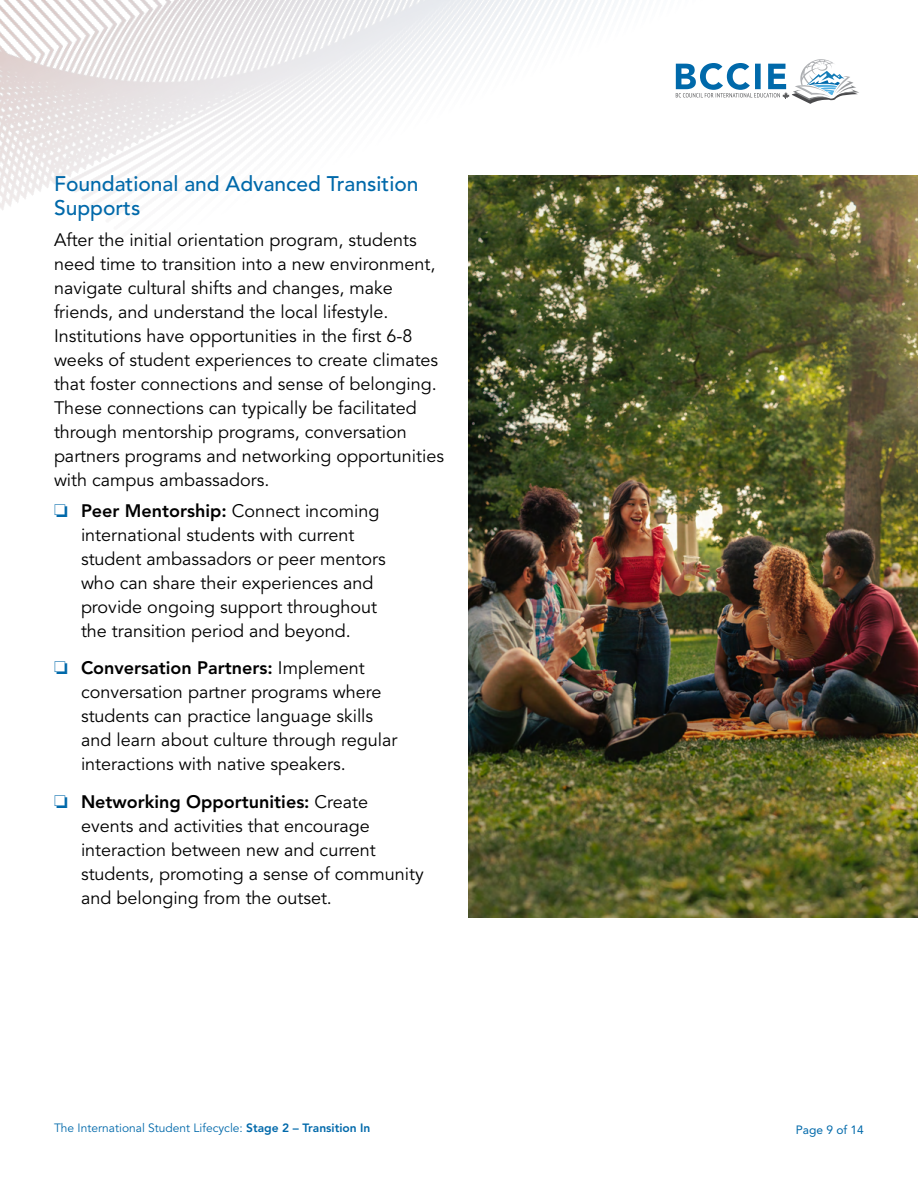
<style>
.page{position:relative;width:918px;height:1188px;background:#fff}
.page>*{position:absolute;margin:0;border:0;box-sizing:border-box;transform-origin:0 0}
.t1{font:500 21px/24px "Avenir LT Std";color:#0069aa}
.t2{font:18px/24px "Avenir LT Std";color:#000}
.t3{font:12px "Avenir LT Std";color:#0069aa}
.t4{font:12px "Avenir LT Std";color:#0069aa}
.s1{color:#0069aa}
.s2{font-weight:800}
</style>
<div class="page">
<img style="left:0;top:0;width:918px;height:214px">
<img style="left:468px;top:176px;width:450px;height:742px">
<p class="t1" style="left:54px;top:173px;width:366px">Foundational and Advanced Transition<br>Supports</p>
<p class="t2" style="left:54px;top:228px;width:392px">After the initial orientation program, students need time to transition into a new environment, navigate cultural shifts and changes, make friends, and understand the local lifestyle.<br>Institutions have opportunities in the first 6-8 weeks of student experiences to create climates that foster connections and sense of belonging.<br>These connections can typically be facilitated through mentorship programs, conversation partners programs and networking opportunities with campus ambassadors.</p>
<p class="t2" style="left:81px;top:499px;width:306px;text-indent:-27px"><span class="s1">❏</span> <span class="s2">Peer Mentorship:</span> Connect incoming international students with current student ambassadors or peer mentors who can share their experiences and provide ongoing support throughout the transition period and beyond.</p>
<p class="t2" style="left:81px;top:657px;width:318px;text-indent:-27px"><span class="s1">❏</span> <span class="s2">Conversation Partners:</span> Implement conversation partner programs where students can practice language skills and learn about culture through regular interactions with native speakers.</p>
<p class="t2" style="left:81px;top:790px;width:344px;text-indent:-27px"><span class="s1">❏</span> <span class="s2">Networking Opportunities:</span> Create events and activities that encourage interaction between new and current students, promoting a sense of community and belonging from the outset.</p>
<p class="t3" style="left:54px;top:1121px;width:318px">The International Student Lifecycle: <span class="s2">Stage 2 – Transition In</span></p>
<p class="t4" style="left:796px;top:1123px;width:70px">Page 9 of 14</p>
</div>
